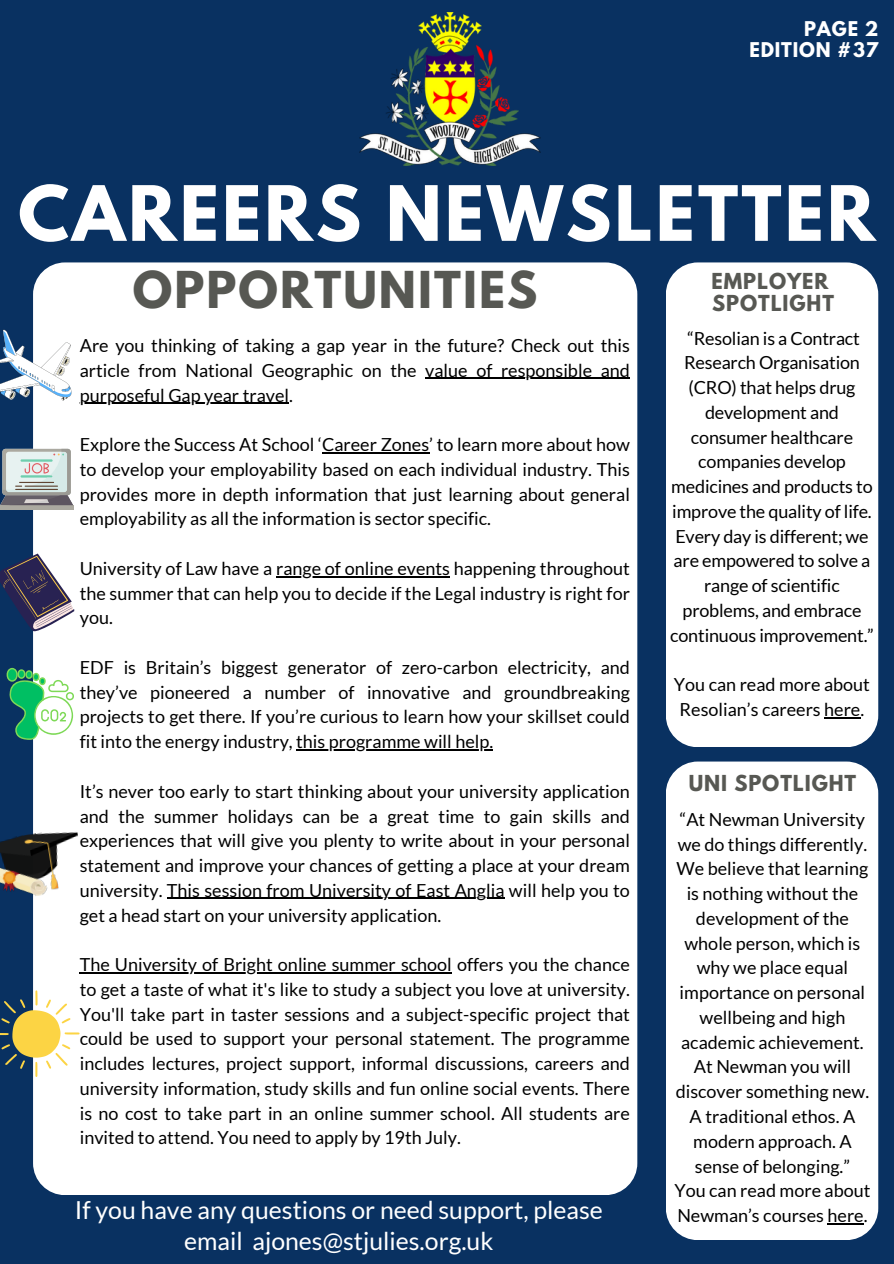
<style>
.page{position:relative;width:894px;height:1264px;background:#fff}
.page>*{position:absolute;margin:0;border:0;box-sizing:border-box;transform-origin:0 0}
.t1{font:700 67.5px "League Spartan";letter-spacing:.045em;color:#fff}
.t2{font:700 45px "League Spartan";letter-spacing:.045em;color:#575853}
.t3{font:24.75px/31.5px "Lato";color:#fff;text-align:center}
.t4{font:700 19.5px/22.5px "League Spartan";letter-spacing:.045em;color:#575853}
.t5{font:18px/24.8px "Lato";color:#000;text-align:justify}
.t6{font:700 18px/20.2px "League Spartan";letter-spacing:.045em;color:#fff;text-align:right}
</style>
<div class="page">
<div style="left:0;top:0;width:893px;height:1263px;background:#093161"></div>
<div style="left:33px;top:262px;width:604px;height:932px;background:#fff;border-radius:32px"></div>
<div style="left:665px;top:262px;width:213px;height:485px;background:#fff;border-radius:32px"></div>
<div style="left:665px;top:761px;width:213px;height:479px;background:#fff;border-radius:32px"></div>
<img style="left:359px;top:13px;width:181px;height:153px">
<hr style="left:425px;top:378px;width:204px;height:1px;background:#000">
<hr style="left:80px;top:402px;width:209px;height:2px;background:#000">
<hr style="left:322px;top:452px;width:107px;height:1px;background:#000">
<hr style="left:276px;top:576px;width:174px;height:1px;background:#000">
<hr style="left:296px;top:749px;width:197px;height:1px;background:#000">
<hr style="left:167px;top:897px;width:337px;height:2px;background:#000">
<hr style="left:80px;top:972px;width:372px;height:1px;background:#000">
<svg style="left:0;top:329px;width:72px;height:71px"></svg>
<svg style="left:0;top:449px;width:73px;height:60px;background:#b5bcbb"></svg>
<hr style="left:15px;top:489px;width:43px;height:1px;background:#604533">
<svg style="left:0;top:553px;width:74px;height:78px"></svg>
<svg style="left:6px;top:668px;width:68px;height:72px"></svg>
<img style="left:0;top:827px;width:78px;height:76px">
<svg style="left:0;top:990px;width:80px;height:86px"></svg>
<hr style="left:824px;top:717px;width:36px;height:1px;background:#000">
<hr style="left:827px;top:1223px;width:36px;height:1px;background:#000">
<p class="t6" style="left:749px;top:21px;width:130px">PAGE 2<br>EDITION #37</p>
<h4 class="t1" style="left:18px;top:180px;width:858px">CAREERS NEWSLETTER</h4>
<h1 class="t2" style="left:133px;top:267px;width:406px">OPPORTUNITIES</h1>
<p class="t4" style="left:711px;top:272px;width:124px">EMPLOYER<br>SPOTLIGHT</p>
<p class="t5" style="left:80px;top:333px;width:551px">Are you thinking of taking a gap year in the future? Check out this article from National Geographic on the</p>
<p class="t5" style="left:425px;top:357px;width:206px">value of responsible and</p>
<p class="t5" style="left:80px;top:382px;width:214px">purposeful Gap year travel.</p>
<p class="t5" style="left:80px;top:432px;width:551px">Explore the Success At School ‘Career Zones’ to learn more about how</p>
<p class="t5" style="left:80px;top:456px;width:551px">to develop your employability based on each individual industry. This provides more in depth information that just learning about general employability as all the information is sector specific.</p>
<p class="t5" style="left:80px;top:555px;width:551px">University of Law have a range of online events happening throughout</p>
<p class="t5" style="left:80px;top:580px;width:551px">the summer that can help you to decide if the Legal industry is right for you.</p>
<p class="t5" style="left:80px;top:654px;width:551px">EDF is Britain’s biggest generator of zero-carbon electricity, and</p>
<h4 class="t5" style="left:80px;top:679px;width:551px">they’ve pioneered a number of innovative and groundbreaking projects to get there. If you’re curious to learn how your skillset could fit into the energy industry, this programme will help.</h4>
<p class="t5" style="left:80px;top:778px;width:551px">It’s never too early to start thinking about your university application and the summer holidays can be a great time to gain skills and experiences that will give you plenty to write about in your personal statement and improve your chances of getting a place at your dream</p>
<p class="t5" style="left:80px;top:877px;width:551px">university. This session from University of East Anglia will help you to</p>
<p class="t5" style="left:80px;top:902px;width:363px">get a head start on your university application.</p>
<p class="t5" style="left:80px;top:951px;width:551px">The University of Bright online summer school offers you the chance to get a taste of what it's like to study a subject you love at university.<br>You'll take part in taster sessions and a subject-specific project that could be used to support your personal statement. The programme includes lectures, project support, informal discussions, careers and university information, study skills and fun online social events. There is no cost to take part in an online summer school. All students are invited to attend. You need to apply by 19th July.</p>
<p class="t3" style="left:75px;top:1193px;width:529px">If you have any questions or need support, please email ajones@stjulies.org.uk</p>
<p class="t5" style="left:670px;top:325px;width:205px;text-align:center">“Resolian is a Contract<br>Research Organisation (CRO) that helps drug development and consumer healthcare companies develop medicines and products to improve the quality of life.<br>Every day is different; we are empowered to solve a range of scientific problems, and embrace continuous improvement.”</p>
<p class="t5" style="left:673px;top:672px;width:198px;text-align:center">You can read more about<br>Resolian’s careers here.</p>
<h2 class="t4" style="left:688px;top:774px;width:169px">UNI SPOTLIGHT</h2>
<p class="t5" style="left:675px;top:806px;width:195px;text-align:center">“At Newman University we do things differently.<br>We believe that learning is nothing without the development of the whole person, which is why we place equal importance on personal wellbeing and high academic achievement.<br>At Newman you will discover something new.<br>A traditional ethos. A modern approach. A sense of belonging.”</p>
<p class="t5" style="left:674px;top:1177px;width:198px">You can read more about<br>Newman’s courses here.</p>
</div>
